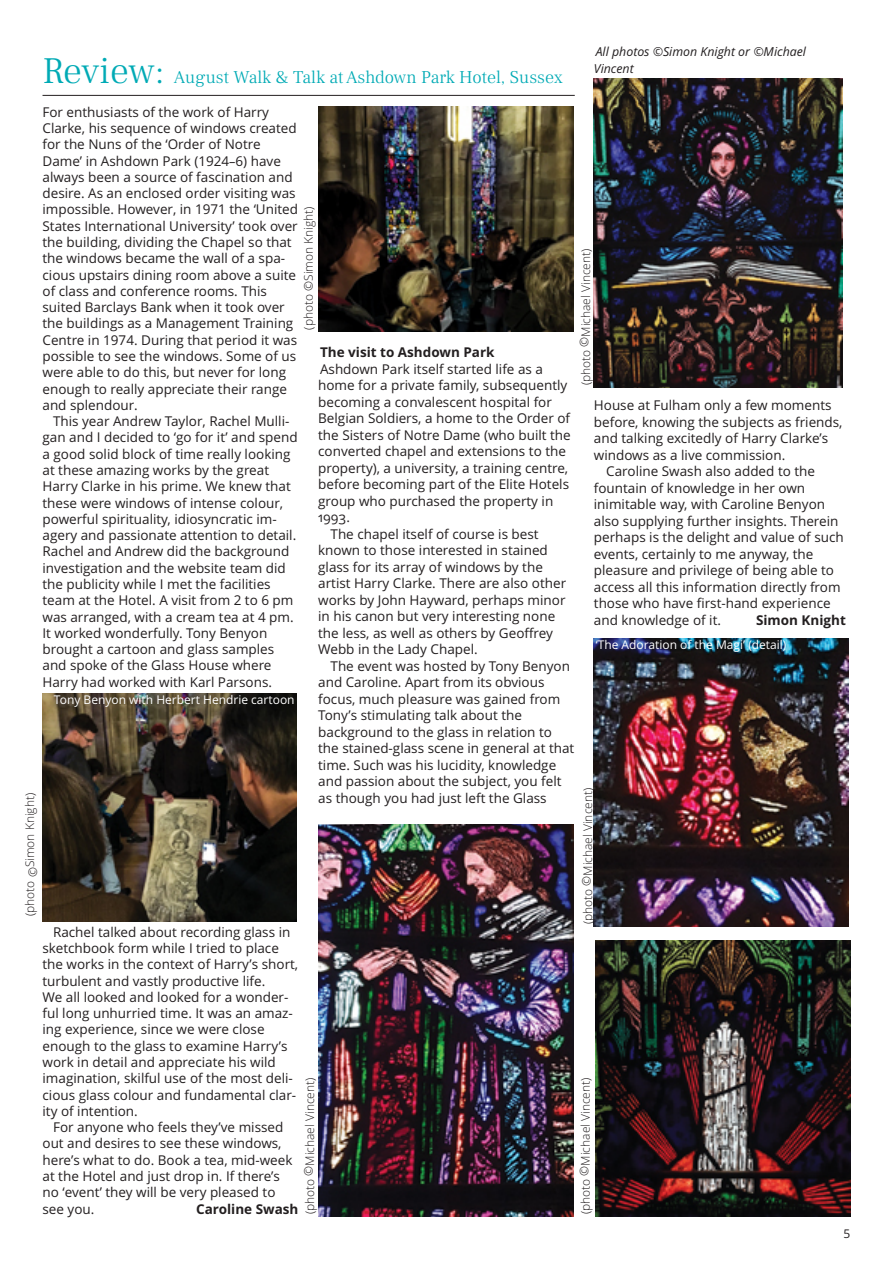
<style>
.page{position:relative;width:893px;height:1263px;background:#fff}
.page>*{position:absolute;margin:0;border:0;box-sizing:border-box;transform-origin:0 0}
.t1{font:300 18px "Frank Ruhl Libre";color:#00aab5}
.t2{font:13.5px/16.4px "Open Sans";color:#231f20}
.t3{font:700 13.5px "Open Sans";color:#231f20}
.t4{font:italic 12.3px/16.5px "Open Sans";color:#231f20}
.t5{font:300 12px "Open Sans";color:#231f20}
.t6{font:12px "Open Sans";color:#fff}
.t7{font:12px "Open Sans";color:#231f20}
.s1{font-size:37.5px}
.s2{font-size:12.75px}
</style>
<div class="page">
<hr style="left:43px;top:95px;width:532px;height:1px;background:#231f20">
<img style="left:319px;top:106px;width:255px;height:225px">
<img style="left:43px;top:693px;width:254px;height:228px">
<img style="left:594px;top:78px;width:248px;height:309px">
<img style="left:318px;top:825px;width:255px;height:391px">
<img style="left:594px;top:639px;width:255px;height:287px">
<img style="left:595px;top:941px;width:255px;height:275px">
<p class="t1" style="left:43px;top:70px;width:522px"><span class="s1">Review:</span> August Walk &amp; Talk at Ashdown Park Hotel, Sussex</p>
<p class="t4" style="left:594px;top:45px;width:214px">All photos ©Simon Knight or ©Michael<br>Vincent</p>
<p class="t2" style="left:43px;top:105px;width:257px">For enthusiasts of the work of Harry Clarke, his sequence of windows created for the Nuns of the ‘Order of Notre Dame’ in Ashdown Park (1924<span class="s2">–</span>6) have always been a source of fascination and desire. As an enclosed order visiting was impossible. However, in 1971 the ‘United States International University’ took over the building, dividing the Chapel so that the windows became the wall of a spa&shy;cious upstairs dining room above a suite of class and conference rooms. This suited Barclays Bank when it took over the buildings as a Management Training Centre in 1974. During that period it was possible to see the windows. Some of us were able to do this, but never for long enough to really appreciate their range and splendour.</p>
<p class="t2" style="left:43px;top:414px;width:257px;text-indent:11px">This year Andrew Taylor, Rachel Mulli&shy;gan and I decided to ‘go for it’ and spend a good solid block of time really looking at these amazing works by the great Harry Clarke in his prime. We knew that these were windows of intense colour, powerful spirituality, idiosyncratic im&shy;agery and passionate attention to detail.</p>
<p class="t2" style="left:43px;top:545px;width:253px">Rachel and Andrew did the background investigation and the website team did the publicity while I met the facilities team at the Hotel. A visit from 2 to 6 pm was arranged, with a cream tea at 4 pm.<br>It worked wonderfully. Tony Benyon brought a cartoon and glass samples and spoke of the Glass House where Harry had worked with Karl Parsons.</p>
<p class="t5" style="left:304px;top:330px;width:125px;rotate:-90deg">(photo ©Simon Knight)</p>
<p class="t5" style="left:581px;top:385px;width:138px;rotate:-90deg">(photo ©Michael Vincent)</p>
<p class="t3" style="left:320px;top:347px;width:176px">The visit to Ashdown Park</p>
<p class="t2" style="left:318px;top:362px;width:254px">Ashdown Park itself started life as a home for a private family, subsequently becoming a convalescent hospital for Belgian Soldiers, a home to the Order of the Sisters of Notre Dame (who built the converted chapel and extensions to the property), a university, a training centre, before becoming part of the Elite Hotels group who purchased the property in 1993.</p>
<p class="t2" style="left:318px;top:527px;width:249px;text-indent:12px">The chapel itself of course is best known to those interested in stained glass for its array of windows by the artist Harry Clarke. There are also other works by John Hayward, perhaps minor in his canon but very interesting none the less, as well as others by Geoffrey Webb in the Lady Chapel.</p>
<p class="t2" style="left:318px;top:659px;width:258px;text-indent:12px">The event was hosted by Tony Benyon and Caroline. Apart from its obvious focus, much pleasure was gained from Tony’s stimulating talk about the background to the glass in relation to the stained-glass scene in general at that time. Such was his lucidity, knowledge and passion about the subject, you felt as though you had just left the Glass</p>
<p class="t2" style="left:594px;top:398px;width:250px">House at Fulham only a few moments before, knowing the subjects as friends, and talking excitedly of Harry Clarke’s windows as a live commission.</p>
<p class="t2" style="left:594px;top:464px;width:251px;text-indent:12px">Caroline Swash also added to the fountain of knowledge in her own inimitable way, with Caroline Benyon also supplying further insights. Therein perhaps is the delight and value of such events, certainly to me anyway, the pleasure and privilege of being able to access all this information directly from those who have first-hand experience and knowledge of it.</p>
<p class="t3" style="left:756px;top:614px;width:91px">Simon Knight</p>
<p class="t6" style="left:596px;top:639px;width:192px">‘The Adoration of the Magi’ (detail)</p>
<p class="t6" style="left:54px;top:695px;width:242px">Tony Benyon with Herbert Hendrie cartoon</p>
<p class="t5" style="left:583px;top:924px;width:138px;rotate:-90deg">(photo ©Michael Vincent)</p>
<p class="t5" style="left:25px;top:916px;width:125px;rotate:-90deg">(photo ©Simon Knight)</p>
<p class="t2" style="left:43px;top:925px;width:257px;text-indent:11px">Rachel talked about recording glass in sketchbook form while I tried to place the works in the context of Harry’s short, turbulent and vastly productive life.</p>
<p class="t2" style="left:43px;top:990px;width:255px">We all looked and looked for a wonder&shy;ful long unhurried time. It was an amaz&shy;ing experience, since we were close enough to the glass to examine Harry’s work in detail and appreciate his wild imagination, skilful use of the most deli&shy;cious glass colour and fundamental clar&shy;ity of intention.</p>
<p class="t2" style="left:43px;top:1120px;width:251px;text-indent:11px">For anyone who feels they’ve missed out and desires to see these windows, here’s what to do. Book a tea, mid-week at the Hotel and just drop in. If there’s no ‘event’ they will be very pleased to see you.</p>
<p class="t5" style="left:305px;top:1214px;width:138px;rotate:-90deg">(photo ©Michael Vincent)</p>
<p class="t5" style="left:581px;top:1214px;width:138px;rotate:-90deg">(photo ©Michael Vincent)</p>
<p class="t3" style="left:196px;top:1203px;width:104px">Caroline Swash</p>
<p class="t7" style="left:844px;top:1227px;width:8px">5</p>
</div>
